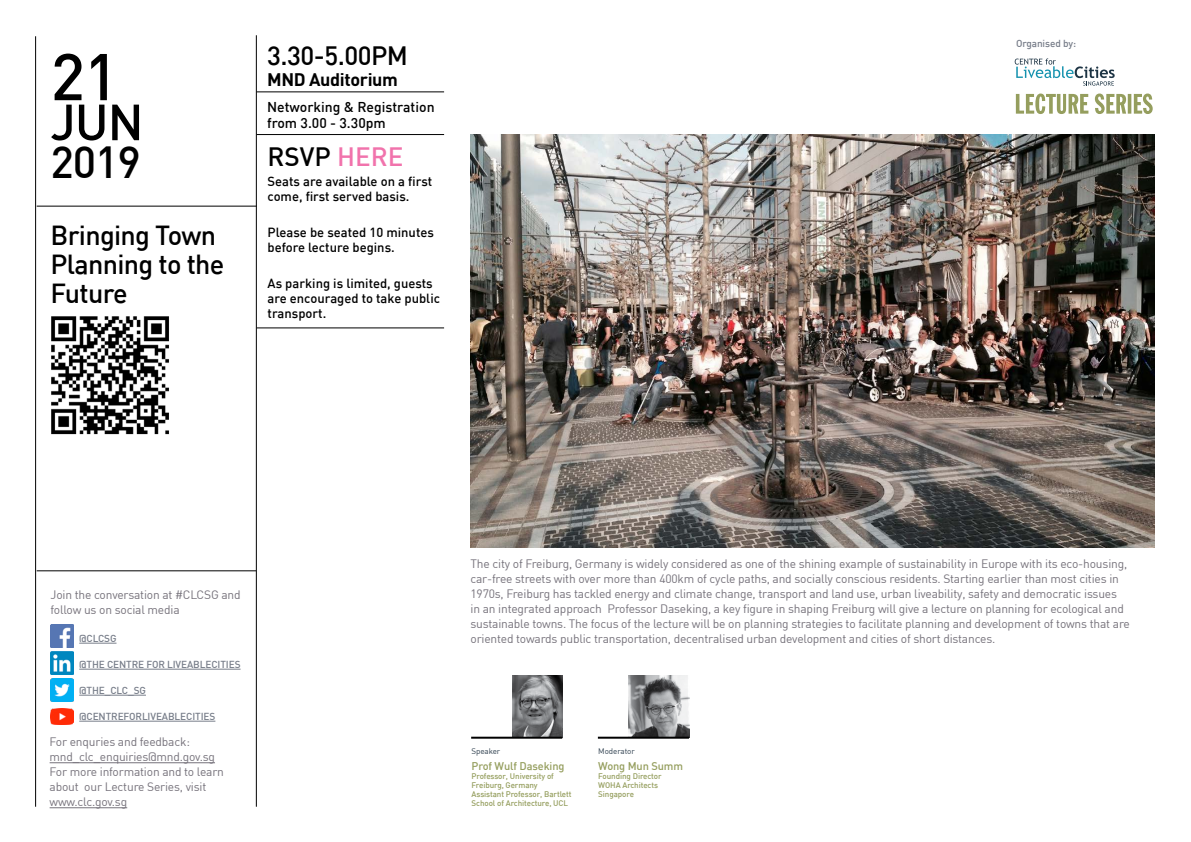
<style>
.page{position:relative;width:1191px;height:842px;background:#fff}
.page>*{position:absolute;margin:0;border:0;box-sizing:border-box;transform-origin:0 0}
.t1{font:500 64.9px "DIN";color:#000}
.t2{font:500 50px "DIN";color:#000}
.t3{font:500 44px "DIN";color:#000}
.t4{font:500 27px/29px "DIN";letter-spacing:-.025em;color:#000}
.t5{font:500 26px "DIN";color:#000}
.t6{font:700 18px "DIN";letter-spacing:-.02em;color:#000}
.t7{font:500 14px/16px "DIN";color:#000}
.t8{font:500 13px/15px "DIN";color:#000}
.t9{font:12px/15px "DIN";letter-spacing:-.015em;color:#76727b}
.t10{font:500 11px "DIN";letter-spacing:-.01em;color:#959e5e}
.t11{font:500 10px "DIN";letter-spacing:-.01em;color:#777d89}
.t12{font:500 8px/9px "DIN";letter-spacing:-.01em;color:#959e5e}
.t13{font:8px "DIN";letter-spacing:-.01em;color:#2f404f}
.s1{color:#f173ac}
</style>
<div class="page">
<img style="left:470px;top:135px;width:685px;height:412px">
<img style="left:512px;top:675px;width:50px;height:62px">
<hr style="left:471px;top:737px;width:91px;height:2px;background:#000">
<img style="left:628px;top:675px;width:61px;height:62px">
<hr style="left:598px;top:737px;width:91px;height:2px;background:#000">
<img style="left:51px;top:316px;width:118px;height:119px">
<hr style="left:50px;top:762px;width:165px;height:1px;background:#76727b">
<hr style="left:50px;top:807px;width:77px;height:1px;background:#76727b">
<hr style="left:35px;top:36px;width:1px;height:771px;background:#000">
<hr style="left:256px;top:35px;width:1px;height:772px;background:#000">
<svg style="left:1014px;top:58px;width:100px;height:28px"></svg>
<svg style="left:1015px;top:94px;width:137px;height:20px"></svg>
<hr style="left:37px;top:206px;width:220px;height:1px;background:#000">
<hr style="left:37px;top:571px;width:219px;height:1px;background:#000">
<hr style="left:257px;top:92px;width:187px;height:1px;background:#000">
<hr style="left:257px;top:134px;width:187px;height:1px;background:#000">
<hr style="left:257px;top:328px;width:187px;height:1px;background:#000">
<hr style="left:79px;top:643px;width:37px;height:1px;background:#777d89">
<hr style="left:79px;top:669px;width:161px;height:1px;background:#777d89">
<hr style="left:79px;top:695px;width:67px;height:1px;background:#777d89">
<hr style="left:79px;top:721px;width:136px;height:1px;background:#777d89">
<img style="left:50px;top:624px;width:24px;height:23px">
<img style="left:50px;top:651px;width:24px;height:23px">
<img style="left:50px;top:678px;width:24px;height:23px">
<img style="left:50px;top:709px;width:24px;height:16px">
<h1 class="t1" style="left:50px;top:35px;width:69px">21</h1>
<h2 class="t2" style="left:50px;top:90px;width:95px">JUN</h2>
<h3 class="t3" style="left:50px;top:134px;width:92px">2019</h3>
<h3 class="t4" style="left:50px;top:219px;width:175px">Bringing Town<br>Planning to the<br>Future</h3>
<h3 class="t5" style="left:267px;top:39px;width:142px">3.30-5.00PM</h3>
<h3 class="t6" style="left:267px;top:68px;width:132px">MND Auditorium</h3>
<p class="t7" style="left:267px;top:99px;width:169px">Networking &amp; Registration from 3.00 - 3.30pm</p>
<h3 class="t5" style="left:267px;top:140px;width:137px">RSVP <span class="s1">HERE</span></h3>
<p class="t8" style="left:267px;top:174px;width:166px">Seats are available on a first come, first served basis.</p>
<p class="t8" style="left:267px;top:224px;width:168px">Please be seated 10 minutes before lecture begins.</p>
<p class="t8" style="left:267px;top:275px;width:174px">As parking is limited, guests are encouraged to take public transport.</p>
<p class="t11" style="left:1016px;top:37px;width:61px">Organised by:</p>
<p class="t9" style="left:50px;top:587px;width:192px">Join the conversation at #CLCSG and follow us on social media</p>
<p class="t11" style="left:79px;top:632px;width:39px">@CLCSG</p>
<p class="t11" style="left:79px;top:658px;width:163px">@THE CENTRE FOR LIVEABLECITIES</p>
<p class="t11" style="left:79px;top:684px;width:68px">@THE_CLC_SG</p>
<p class="t11" style="left:79px;top:710px;width:138px">@CENTREFORLIVEABLECITIES</p>
<p class="t9" style="left:50px;top:734px;width:176px">For enquries and feedback: mnd_clc_enquiries@mnd.gov.sg<br>For more information and to learn about our Lecture Series, visit www.clc.gov.sg</p>
<p class="t9" style="left:470px;top:556px;width:661px">The city of Freiburg, Germany is widely considered as one of the shining example of sustainability in Europe with its eco-housing, car-free streets with over more than 400km of cycle paths, and socially conscious residents. Starting earlier than most cities in 1970s, Freiburg has tackled energy and climate change, transport and land use, urban liveability, safety and democratic issues<br>in an integrated approach Professor Daseking, a key figure in shaping Freiburg will give a lecture on planning for ecological and sustainable towns. The focus of the lecture will be on planning strategies to facilitate planning and development of towns that are oriented towards public transportation, decentralised urban development and cities of short distances.</p>
<p class="t13" style="left:471px;top:746px;width:30px">Speaker</p>
<p class="t10" style="left:471px;top:759px;width:94px">Prof Wulf Daseking</p>
<p class="t12" style="left:471px;top:771px;width:101px">Professor, University of<br>Freiburg, Germany<br>Assistant Professor, Bartlett<br>School of Architecture, UCL</p>
<p class="t13" style="left:598px;top:746px;width:38px">Moderator</p>
<p class="t10" style="left:598px;top:759px;width:86px">Wong Mun Summ</p>
<p class="t12" style="left:598px;top:771px;width:65px">Founding Director<br>WOHA Architects<br>Singapore</p>
</div>
